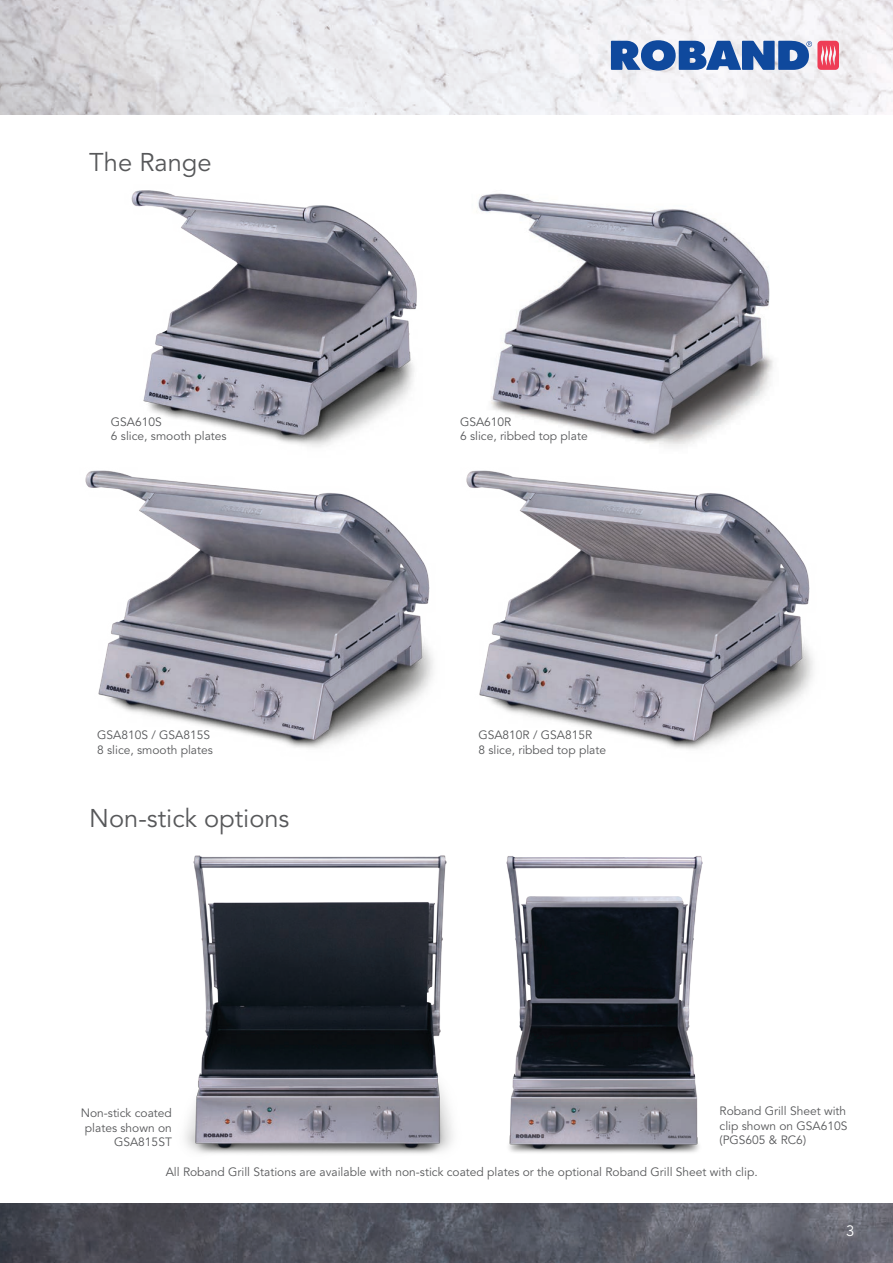
<style>
.page{position:relative;width:893px;height:1263px;background:#fff}
.page>*{position:absolute;margin:0;border:0;box-sizing:border-box;transform-origin:0 0}
.t1{font:25.5px "Avenir";color:#57585a}
.t2{font:15px "Avenir";color:#fff}
.t3{font:12px/14.4px "Avenir";color:#57585a}
</style>
<div class="page">
<img style="left:0;top:0;width:893px;height:115px">
<svg style="left:611px;top:40px;width:228px;height:31px"></svg>
<img style="left:0;top:1203px;width:893px;height:60px">
<img style="left:478px;top:193px;width:295px;height:254px">
<img style="left:506px;top:856px;width:197px;height:297px">
<img style="left:131px;top:190px;width:286px;height:257px">
<img style="left:185px;top:855px;width:268px;height:299px">
<img style="left:466px;top:470px;width:347px;height:279px">
<img style="left:85px;top:470px;width:348px;height:278px">
<h1 class="t1" style="left:89px;top:147px;width:124px">The Range</h1>
<p class="t3" style="left:111px;top:415px;width:117px">GSA610S<br>6 slice, smooth plates</p>
<p class="t3" style="left:97px;top:728px;width:117px">GSA810S / GSA815S<br>8 slice, smooth plates</p>
<h1 class="t1" style="left:89px;top:804px;width:202px">Non-stick options</h1>
<p class="t3" style="left:81px;top:1106px;width:93px;text-align:right">Non-stick coated plates shown on<br>GSA815ST</p>
<p class="t3" style="left:460px;top:415px;width:129px">GSA610R<br>6 slice, ribbed top plate</p>
<p class="t3" style="left:478px;top:728px;width:129px">GSA810R / GSA815R<br>8 slice, ribbed top plate</p>
<p class="t3" style="left:720px;top:1104px;width:129px;text-align:justify">Roband Grill Sheet with clip shown on GSA610S (PGS605 &amp; RC6)</p>
<p class="t3" style="left:166px;top:1165px;width:593px">All Roband Grill Stations are available with non-stick coated plates or the optional Roband Grill Sheet with clip.</p>
<p class="t2" style="left:846px;top:1222px;width:10px">3</p>
</div>
